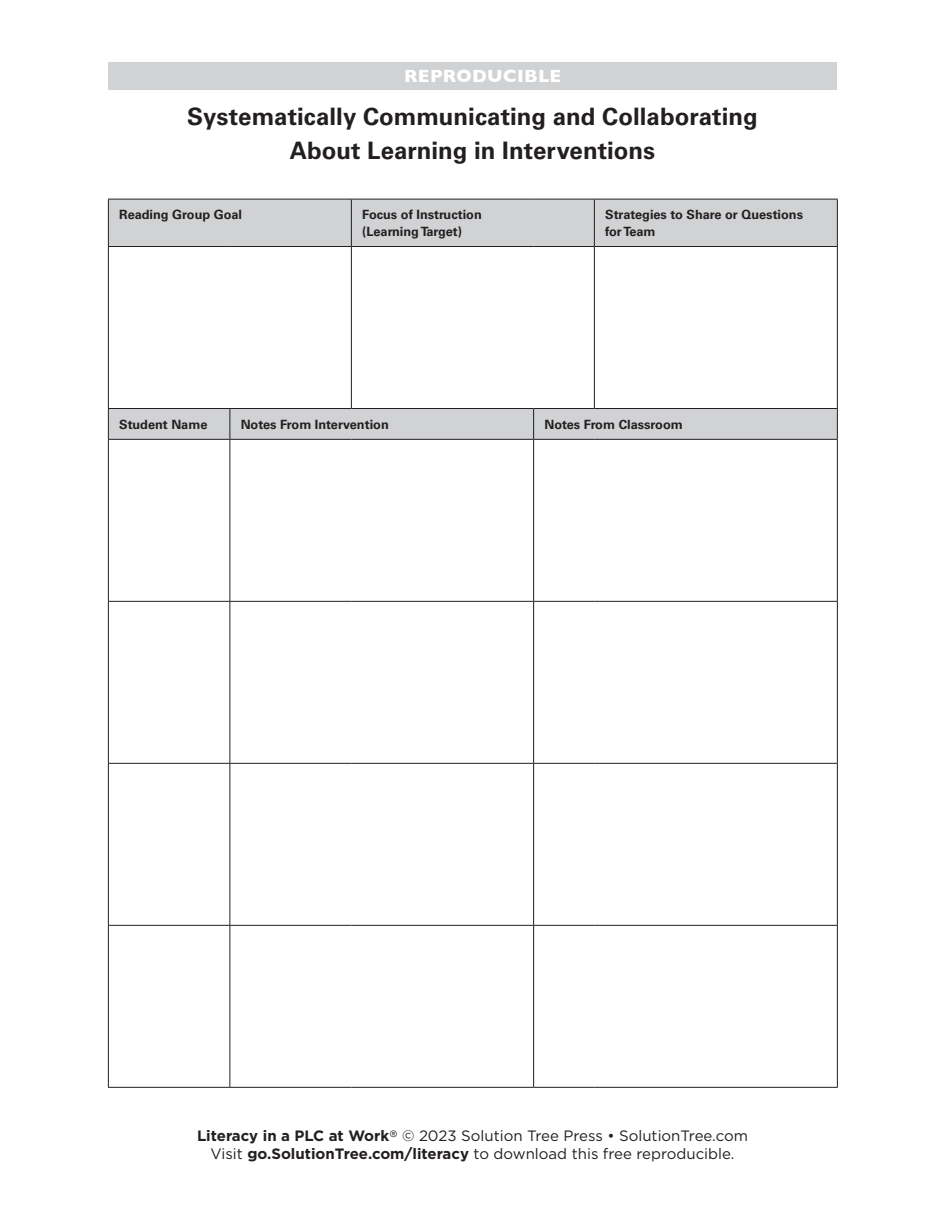
<style>
.page{position:relative;width:945px;height:1215px;background:#fff}
.page>*{position:absolute;margin:0;border:0;box-sizing:border-box;transform-origin:0 0}
.repro_title{font:700 24px/33.6px "Univers LT Std";color:#231f20;text-align:center}
.t1{font:700 18px "Gill Sans";letter-spacing:.02em;color:#fff}
.t2{font:15px/18px "Gotham";color:#231f20;text-align:center}
.figure_head{font:700 12.75px/16.5px "Univers LT Std";color:#231f20}
.s1{font-weight:700}
.s2{font-family:"Quicksand";font-weight:300}
</style>
<div class="page">
<div style="left:108px;top:62px;width:729px;height:28px;background:#d1d2d4"></div>
<svg style="left:109px;top:200px;width:728px;height:239px"></svg>
<hr style="left:108px;top:199px;width:122px;height:1px;background:#231f20">
<hr style="left:108px;top:199px;width:1px;height:47px;background:#231f20">
<hr style="left:230px;top:199px;width:121px;height:1px;background:#231f20">
<hr style="left:351px;top:199px;width:183px;height:1px;background:#231f20">
<hr style="left:351px;top:199px;width:1px;height:47px;background:#231f20">
<hr style="left:534px;top:199px;width:60px;height:1px;background:#231f20">
<hr style="left:594px;top:199px;width:244px;height:1px;background:#231f20">
<hr style="left:594px;top:199px;width:1px;height:47px;background:#231f20">
<hr style="left:837px;top:199px;width:1px;height:47px;background:#231f20">
<hr style="left:108px;top:246px;width:122px;height:1px;background:#231f20">
<hr style="left:108px;top:247px;width:1px;height:161px;background:#231f20">
<hr style="left:230px;top:246px;width:121px;height:1px;background:#231f20">
<hr style="left:351px;top:246px;width:183px;height:1px;background:#231f20">
<hr style="left:351px;top:247px;width:1px;height:161px;background:#231f20">
<hr style="left:534px;top:246px;width:60px;height:1px;background:#231f20">
<hr style="left:594px;top:246px;width:244px;height:1px;background:#231f20">
<hr style="left:594px;top:247px;width:1px;height:161px;background:#231f20">
<hr style="left:837px;top:247px;width:1px;height:161px;background:#231f20">
<hr style="left:108px;top:408px;width:122px;height:1px;background:#231f20">
<hr style="left:108px;top:409px;width:1px;height:30px;background:#231f20">
<hr style="left:230px;top:408px;width:121px;height:1px;background:#231f20">
<hr style="left:230px;top:409px;width:1px;height:30px;background:#231f20">
<hr style="left:351px;top:408px;width:183px;height:1px;background:#231f20">
<hr style="left:534px;top:408px;width:60px;height:1px;background:#231f20">
<hr style="left:533px;top:409px;width:1px;height:30px;background:#231f20">
<hr style="left:594px;top:408px;width:244px;height:1px;background:#231f20">
<hr style="left:837px;top:409px;width:1px;height:30px;background:#231f20">
<hr style="left:108px;top:439px;width:122px;height:1px;background:#231f20">
<hr style="left:108px;top:440px;width:1px;height:161px;background:#231f20">
<hr style="left:230px;top:439px;width:121px;height:1px;background:#231f20">
<hr style="left:230px;top:440px;width:1px;height:161px;background:#231f20">
<hr style="left:351px;top:439px;width:183px;height:1px;background:#231f20">
<hr style="left:534px;top:439px;width:60px;height:1px;background:#231f20">
<hr style="left:533px;top:440px;width:1px;height:161px;background:#231f20">
<hr style="left:594px;top:439px;width:244px;height:1px;background:#231f20">
<hr style="left:837px;top:440px;width:1px;height:161px;background:#231f20">
<hr style="left:108px;top:601px;width:122px;height:1px;background:#231f20">
<hr style="left:108px;top:602px;width:1px;height:161px;background:#231f20">
<hr style="left:230px;top:601px;width:121px;height:1px;background:#231f20">
<hr style="left:230px;top:602px;width:1px;height:161px;background:#231f20">
<hr style="left:351px;top:601px;width:183px;height:1px;background:#231f20">
<hr style="left:534px;top:601px;width:60px;height:1px;background:#231f20">
<hr style="left:533px;top:602px;width:1px;height:161px;background:#231f20">
<hr style="left:594px;top:601px;width:244px;height:1px;background:#231f20">
<hr style="left:837px;top:602px;width:1px;height:161px;background:#231f20">
<hr style="left:108px;top:763px;width:122px;height:1px;background:#231f20">
<hr style="left:108px;top:764px;width:1px;height:161px;background:#231f20">
<hr style="left:230px;top:763px;width:121px;height:1px;background:#231f20">
<hr style="left:230px;top:764px;width:1px;height:161px;background:#231f20">
<hr style="left:351px;top:763px;width:183px;height:1px;background:#231f20">
<hr style="left:534px;top:763px;width:60px;height:1px;background:#231f20">
<hr style="left:533px;top:764px;width:1px;height:161px;background:#231f20">
<hr style="left:594px;top:763px;width:244px;height:1px;background:#231f20">
<hr style="left:837px;top:764px;width:1px;height:161px;background:#231f20">
<hr style="left:108px;top:925px;width:122px;height:1px;background:#231f20">
<hr style="left:108px;top:926px;width:1px;height:161px;background:#231f20">
<hr style="left:230px;top:925px;width:121px;height:1px;background:#231f20">
<hr style="left:230px;top:926px;width:1px;height:161px;background:#231f20">
<hr style="left:351px;top:925px;width:183px;height:1px;background:#231f20">
<hr style="left:534px;top:925px;width:60px;height:1px;background:#231f20">
<hr style="left:533px;top:926px;width:1px;height:161px;background:#231f20">
<hr style="left:594px;top:925px;width:244px;height:1px;background:#231f20">
<hr style="left:837px;top:926px;width:1px;height:161px;background:#231f20">
<hr style="left:108px;top:1087px;width:122px;height:1px;background:#231f20">
<hr style="left:230px;top:1087px;width:121px;height:1px;background:#231f20">
<hr style="left:351px;top:1087px;width:183px;height:1px;background:#231f20">
<hr style="left:534px;top:1087px;width:60px;height:1px;background:#231f20">
<hr style="left:594px;top:1087px;width:244px;height:1px;background:#231f20">
<h2 class="t1" style="left:404px;top:62px;width:158px">REPRODUCIBLE</h2>
<p class="repro_title" style="left:187px;top:100px;width:572px">Systematically Communicating and Collaborating<br>About Learning in Interventions</p>
<p class="figure_head" style="left:119px;top:206px;width:124px">Reading Group Goal</p>
<p class="figure_head" style="left:362px;top:206px;width:121px">Focus of Instruction (Learning Target)</p>
<p class="figure_head" style="left:605px;top:206px;width:199px">Strategies to Share or Questions for Team</p>
<p class="figure_head" style="left:119px;top:416px;width:90px">Student Name</p>
<p class="figure_head" style="left:241px;top:416px;width:150px">Notes From Intervention</p>
<p class="figure_head" style="left:544px;top:416px;width:140px">Notes From Classroom</p>
<p class="t2" style="left:197px;top:1126px;width:552px"><span class="s1">Literacy in a PLC at Work</span><span class="s2">®</span> © 2023 Solution Tree Press • SolutionTree.com<br>Visit <span class="s1">go.SolutionTree.com/literacy</span> to download this free reproducible.</p>
</div>
